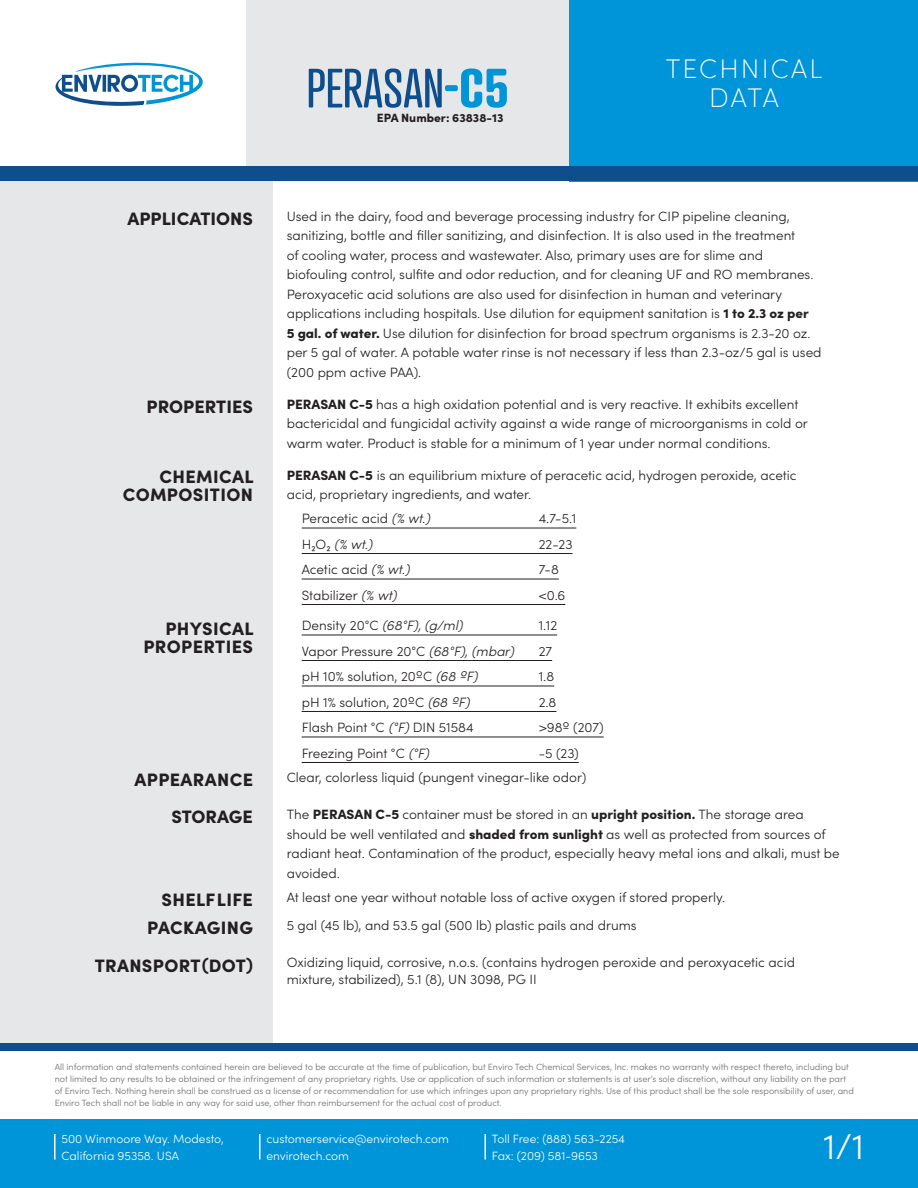
<style>
.page{position:relative;width:918px;height:1188px;background:#fff}
.page>*{position:absolute;margin:0;border:0;box-sizing:border-box;transform-origin:0 0}
.t1{font:53.55px "Atrament";color:#0f4e8c}
.text_caja{font:300 36px "Sofia Pro";color:#fff}
.t2{font:200 27px "Sofia Pro";letter-spacing:.08em;color:#fff}
.t3{font:900 18px/18px "Sofia Pro";letter-spacing:.02em;color:#231f20;text-align:right}
.t4{font:900 18px "Sofia Pro";color:#231f20}
.t5{font:900 18px "Sofia Pro";letter-spacing:-.005em;color:#231f20}
.t6{font:300 13.5px/19.5px "Sofia Pro";color:#231f20}
.t7{font:italic 300 13.5px "Sofia Pro";color:#231f20}
.text_caja-2{font:300 12px/16.5px "Sofia Pro";color:#fff}
.t8{font:900 12px "Sofia Pro";color:#231f20}
.t9{font:300 9px/12px "Sofia Pro";color:#6c6d70}
.s1{font-weight:700;color:#0095d9}
.s2{font-weight:900}
.s3{font-style:italic}
.s4{font-style:normal}
</style>
<div class="page">
<div style="left:0;top:1119px;width:918px;height:69px;background:#0095d9"></div>
<div style="left:246px;top:0;width:323px;height:176px;background:#e6e7e9"></div>
<div style="left:0;top:174px;width:273px;height:869px;background:#e6e7e9"></div>
<div style="left:569px;top:0;width:349px;height:181px;background:#0095d9"></div>
<svg style="left:55px;top:62px;width:148px;height:44px"></svg>
<div style="left:0;top:166px;width:918px;height:15px;background:#0f4e8c"></div>
<div style="left:0;top:1043px;width:918px;height:7px;background:#0f4e8c"></div>
<hr style="left:302px;top:635px;width:255px;height:1px;background:#231f20">
<hr style="left:302px;top:660px;width:250px;height:1px;background:#231f20">
<hr style="left:302px;top:686px;width:252px;height:1px;background:#231f20">
<hr style="left:302px;top:711px;width:254px;height:1px;background:#231f20">
<hr style="left:302px;top:737px;width:302px;height:1px;background:#231f20">
<hr style="left:302px;top:762px;width:277px;height:1px;background:#231f20">
<hr style="left:302px;top:528px;width:274px;height:1px;background:#231f20">
<hr style="left:302px;top:553px;width:270px;height:1px;background:#231f20">
<hr style="left:302px;top:579px;width:257px;height:1px;background:#231f20">
<hr style="left:302px;top:604px;width:263px;height:1px;background:#231f20">
<hr style="left:54px;top:1134px;width:2px;height:26px;background:#fff">
<hr style="left:259px;top:1134px;width:2px;height:26px;background:#fff">
<hr style="left:484px;top:1134px;width:2px;height:26px;background:#fff">
<p class="t1" style="left:307px;top:56px;width:204px">PERASAN<span class="s1">-C5</span></p>
<p class="t2" style="left:666px;top:49px;width:158px">TECHNICAL</p>
<p class="t2" style="left:709px;top:78px;width:71px">DATA</p>
<p class="t8" style="left:377px;top:108px;width:128px">EPA Number: 63838-13</p>
<p class="t4" style="left:127px;top:205px;width:127px">APPLICATIONS</p>
<p class="t6" style="left:287px;top:206px;width:536px">Used in the dairy, food and beverage processing industry for CIP pipeline cleaning, sanitizing, bottle and filler sanitizing, and disinfection. It is also used in the treatment<br>of cooling water, process and wastewater. Also, primary uses are for slime and biofouling control, sulfite and odor reduction, and for cleaning UF and RO membranes.<br>Peroxyacetic acid solutions are also used for disinfection in human and veterinary applications including hospitals. Use dilution for equipment sanitation is <span class="s2">1 to 2.3 oz per<br>5 gal. of water.</span> Use dilution for disinfection for broad spectrum organisms is 2.3-20 oz. per 5 gal of water. A potable water rinse is not necessary if less than 2.3-oz/5 gal is used (200 ppm active PAA).</p>
<p class="t4" style="left:147px;top:392px;width:108px">PROPERTIES</p>
<p class="t6" style="left:287px;top:393px;width:523px"><span class="s2">PERASAN C-5</span> has a high oxidation potential and is very reactive. It exhibits excellent bactericidal and fungicidal activity against a wide range of microorganisms in cold or warm water. Product is stable for a minimum of 1 year under normal conditions.</p>
<p class="t3" style="left:123px;top:466px;width:132px">CHEMICAL<br>COMPOSITION</p>
<p class="t6" style="left:287px;top:464px;width:511px"><span class="s2">PERASAN C-5</span> is an equilibrium mixture of peracetic acid, hydrogen peroxide, acetic acid, proprietary ingredients, and water.</p>
<p class="t6" style="left:302px;top:508px;width:130px">Peracetic acid <span class="s3">(% wt.)</span></p>
<p class="t6" style="left:539px;top:508px;width:39px">4.7-5.1</p>
<p class="t7" style="left:302px;top:534px;width:72px"><span class="s4">H2O2</span> (% wt.)</p>
<p class="t6" style="left:539px;top:534px;width:35px">22-23</p>
<p class="t6" style="left:302px;top:559px;width:109px">Acetic acid <span class="s3">(% wt.)</span></p>
<p class="t6" style="left:539px;top:559px;width:22px">7-8</p>
<p class="t6" style="left:302px;top:585px;width:96px">Stabilizer <span class="s3">(% wt)</span></p>
<p class="t6" style="left:539px;top:585px;width:28px">&lt;0.6</p>
<p class="t3" style="left:143px;top:618px;width:112px">PHYSICAL<br>PROPERTIES</p>
<p class="t7" style="left:302px;top:616px;width:162px"><span class="s4">Density 20°C</span> (68°F), (g/ml)</p>
<p class="t6" style="left:539px;top:615px;width:20px">1.12</p>
<p class="t6" style="left:302px;top:641px;width:214px">Vapor Pressure 20°C <span class="s3">(68°F), (mbar)</span></p>
<p class="t6" style="left:539px;top:641px;width:15px">27</p>
<p class="t6" style="left:302px;top:666px;width:178px">pH 10% solution, 20ºC <span class="s3">(68 ºF)</span></p>
<p class="t6" style="left:539px;top:666px;width:17px">1.8</p>
<p class="t6" style="left:302px;top:692px;width:170px">pH 1% solution, 20ºC <span class="s3">(68 ºF)</span></p>
<p class="t6" style="left:539px;top:692px;width:19px">2.8</p>
<p class="t6" style="left:302px;top:717px;width:173px">Flash Point °C <span class="s3">(°F)</span> DIN 51584</p>
<p class="t6" style="left:539px;top:717px;width:67px">&gt;98º (207)</p>
<p class="t6" style="left:302px;top:743px;width:129px">Freezing Point °C <span class="s3">(°F)</span></p>
<p class="t6" style="left:539px;top:743px;width:42px">-5 (23)</p>
<p class="t3" style="left:135px;top:769px;width:120px">APPEARANCE</p>
<p class="t6" style="left:287px;top:767px;width:301px">Clear, colorless liquid (pungent vinegar-like odor)</p>
<p class="t5" style="left:171px;top:803px;width:83px">STORAGE</p>
<p class="t6" style="left:287px;top:804px;width:555px">The <span class="s2">PERASAN C-5</span> container must be stored in an <span class="s2">upright position.</span> The storage area should be well ventilated and <span class="s2">shaded from sunlight</span> as well as protected from sources of radiant heat. Contamination of the product, especially heavy metal ions and alkali, must be avoided.</p>
<p class="t3" style="left:161px;top:889px;width:93px">SHELF LIFE</p>
<p class="t6" style="left:287px;top:887px;width:440px">At least one year without notable loss of active oxygen if stored properly.</p>
<p class="t3" style="left:147px;top:917px;width:107px">PACKAGING</p>
<p class="t6" style="left:287px;top:915px;width:352px">5 gal (45 lb), and 53.5 gal (500 lb) plastic pails and drums</p>
<p class="t3" style="left:95px;top:955px;width:160px">TRANSPORT (DOT)</p>
<p class="t6" style="left:287px;top:954px;width:510px;line-height:16.5px">Oxidizing liquid, corrosive, n.o.s. (contains hydrogen peroxide and peroxyacetic acid mixture, stabilized), 5.1 (8), UN 3098, PG II</p>
<p class="t9" style="left:55px;top:1061px;width:801px">All information and statements contained herein are believed to be accurate at the time of publication, but Enviro Tech Chemical Services, Inc. makes no warranty with respect thereto, including but not limited to any results to be obtained or the infringement of any proprietary rights. Use or application of such information or statements is at user’s sole discretion, without any liability on the part of Enviro Tech. Nothing herein shall be construed as a license of or recommendation for use which infringes upon any proprietary rights. Use of this product shall be the sole responsibility of user, and Enviro Tech shall not be liable in any way for said use, other than reimbursement for the actual cost of product.</p>
<p class="text_caja-2" style="left:62px;top:1130px;width:164px">500 Winmoore Way. Modesto,<br>California 95358. USA</p>
<p class="text_caja-2" style="left:267px;top:1130px;width:184px">customerservice@envirotech.com</p>
<p class="text_caja-2" style="left:267px;top:1146px;width:84px">envirotech.com</p>
<p class="text_caja-2" style="left:492px;top:1130px;width:135px">Toll Free: (888) 563-2254<br>Fax: (209) 581-9653</p>
<p class="text_caja" style="left:823px;top:1120px;width:42px">1/1</p>
</div>
